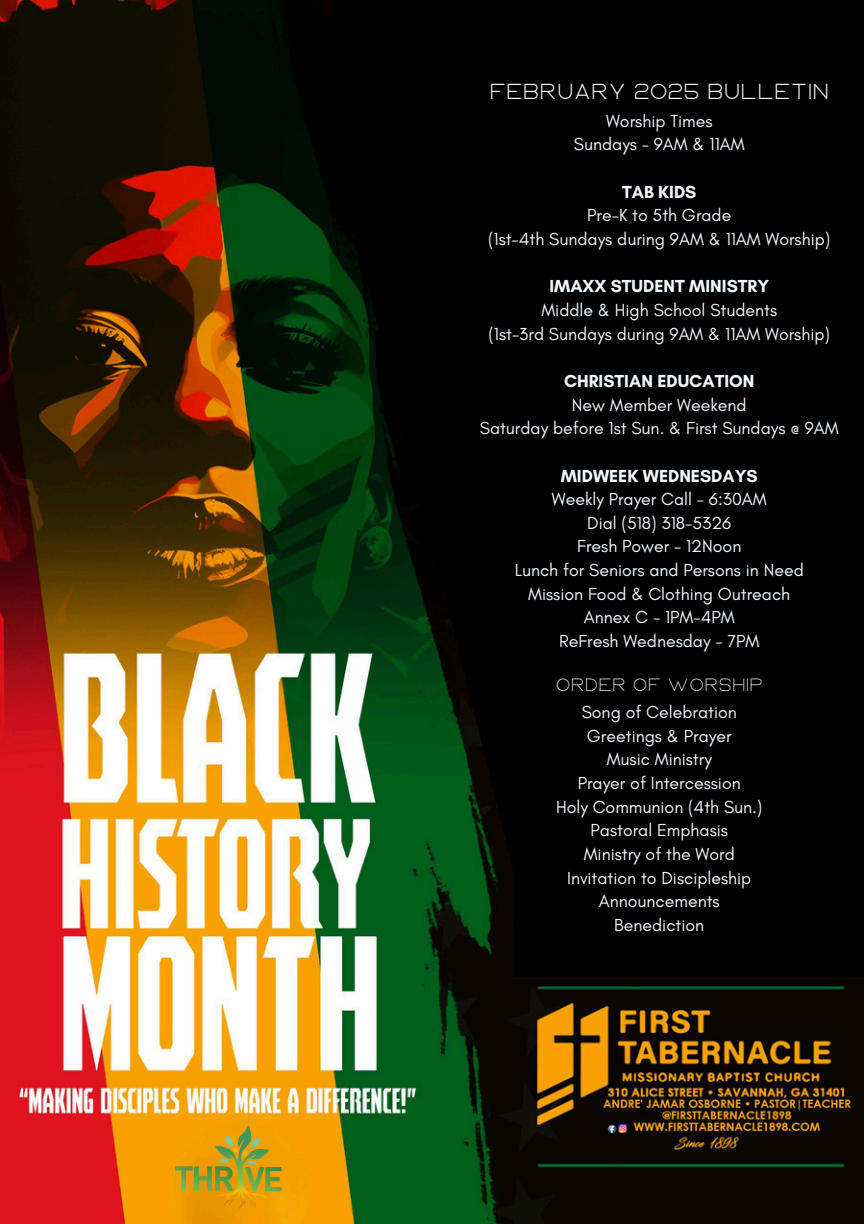
<style>
.page{position:relative;width:864px;height:1224px;background:#fff}
.page>*{position:absolute;margin:0;border:0;box-sizing:border-box;transform-origin:0 0}
.t1{font:700 21.8px "Ablation";color:#f2f7fa}
.t2{font:17.8px/23.6px "Glacial Indifference";color:#f2f7fa;text-align:center}
.t3{font:700 17.8px "Glacial Indifference";color:#f2f7fa}
.t4{font:17.8px "Ablation";color:#f2f7fa}
</style>
<div class="page">
<img style="left:0;top:0;width:864px;height:1224px">
<div style="left:513px;top:0;width:351px;height:976px;background:#000"></div>
<svg style="left:302px;top:0;width:211px;height:869px;background:#0d2413"></svg>
<img style="left:176px;top:1126px;width:108px;height:82px">
<p class="t1" style="left:489px;top:82px;width:341px">FEBRUARY 2025 BULLETIN</p>
<p class="t2" style="left:574px;top:109px;width:172px">Worship Times<br>Sundays - 9AM &amp; 11AM</p>
<p class="t3" style="left:622px;top:181px;width:76px">TAB KIDS</p>
<p class="t2" style="left:488px;top:203px;width:344px">Pre-K to 5th Grade<br>(1st-4th Sundays during 9AM &amp; 11AM Worship)</p>
<p class="t3" style="left:549px;top:275px;width:221px">IMAXX STUDENT MINISTRY</p>
<p class="t2" style="left:489px;top:298px;width:343px">Middle &amp; High School Students<br>(1st-3rd Sundays during 9AM &amp; 11AM Worship)</p>
<p class="t3" style="left:564px;top:370px;width:192px">CHRISTIAN EDUCATION</p>
<p class="t2" style="left:480px;top:393px;width:360px">New Member Weekend<br>Saturday before 1st Sun. &amp; First Sundays @ 9AM</p>
<p class="t3" style="left:561px;top:465px;width:199px">MIDWEEK WEDNESDAYS</p>
<p class="t2" style="left:515px;top:487px;width:291px">Weekly Prayer Call - 6:30AM<br>Dial (518) 318-5326<br>Fresh Power - 12Noon<br>Lunch for Seniors and Persons in Need<br>Mission Food &amp; Clothing Outreach<br>Annex C - 1PM-4PM<br>ReFresh Wednesday - 7PM</p>
<p class="t4" style="left:555px;top:678px;width:209px">ORDER OF WORSHIP</p>
<p class="t2" style="left:556px;top:700px;width:208px">Song of Celebration<br>Greetings &amp; Prayer<br>Music Ministry<br>Prayer of Intercession<br>Holy Communion (4th Sun.)<br>Pastoral Emphasis<br>Ministry of the Word<br>Invitation to Discipleship<br>Announcements<br>Benediction</p>
</div>
